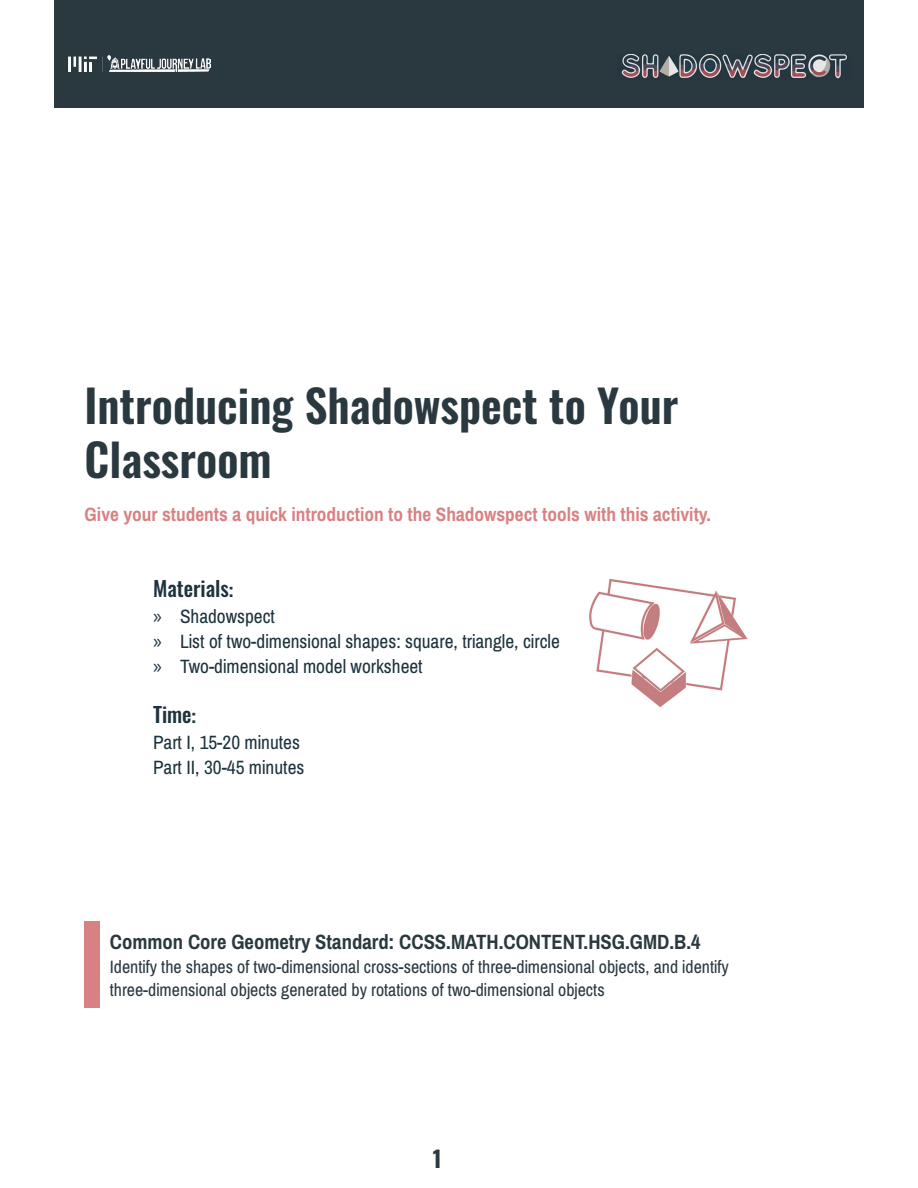
<style>
.page{position:relative;width:918px;height:1188px;background:#fff}
.page>*{position:absolute;margin:0;border:0;box-sizing:border-box;transform-origin:0 0}
.t1{font:600 45px/54px "Oswald";color:#2a3940}
.t2{font:700 22.8px "Oswald";color:#2a3940}
.t3{font:700 22.5px "Pragati Narrow";color:#2a3940}
.t4{font:21px "Pragati Narrow";color:#1d333d}
.t5{font:700 21px "Pragati Narrow";color:#d88183}
.t6{font:500 21px "Oswald";color:#1d333d}
.t7{font:19.5px/23.4px "Pragati Narrow";color:#2a3940}
.s1{font-family:"Pragati Narrow";font-weight:700}
.s2{font-family:"Myriad Pro"}
</style>
<div class="page">
<div style="left:85px;top:922px;width:15px;height:86px;background:#d88183"></div>
<img style="left:589px;top:578px;width:159px;height:130px">
<div style="left:54px;top:0;width:810px;height:108px;background:#2a3940"></div>
<img style="left:621px;top:54px;width:226px;height:25px">
<img style="left:68px;top:55px;width:143px;height:17px">
<p class="t1" style="left:85px;top:382px;width:595px">Introducing Shadowspect to Your<br>Classroom</p>
<p class="t5" style="left:85px;top:502px;width:628px">Give your students a quick introduction to the Shadowspect tools with this activity.</p>
<p class="t6" style="left:153px;top:578px;width:83px">Materials<span class="s1">:</span></p>
<p class="t4" style="left:153px;top:603px;width:123px"><span class="s2">»</span> Shadowspect</p>
<p class="t4" style="left:153px;top:628px;width:408px"><span class="s2">»</span> List of two-dimensional shapes: square, triangle, circle</p>
<p class="t4" style="left:153px;top:654px;width:271px"><span class="s2">»</span> Two-dimensional model worksheet</p>
<p class="t6" style="left:153px;top:704px;width:45px">Time<span class="s1">:</span></p>
<p class="t4" style="left:153px;top:729px;width:148px">Part I, 15-20 minutes</p>
<p class="t4" style="left:153px;top:754px;width:153px">Part II, 30-45 minutes</p>
<p class="t3" style="left:110px;top:928px;width:592px">Common Core Geometry Standard: CCSS.MATH.CONTENT.HSG.GMD.B.4</p>
<p class="t7" style="left:110px;top:954px;width:621px">Identify the shapes of two-dimensional cross-sections of three-dimensional objects, and identify three-dimensional objects generated by rotations of two-dimensional objects</p>
<p class="t2" style="left:433px;top:1146px;width:10px">1</p>
</div>
